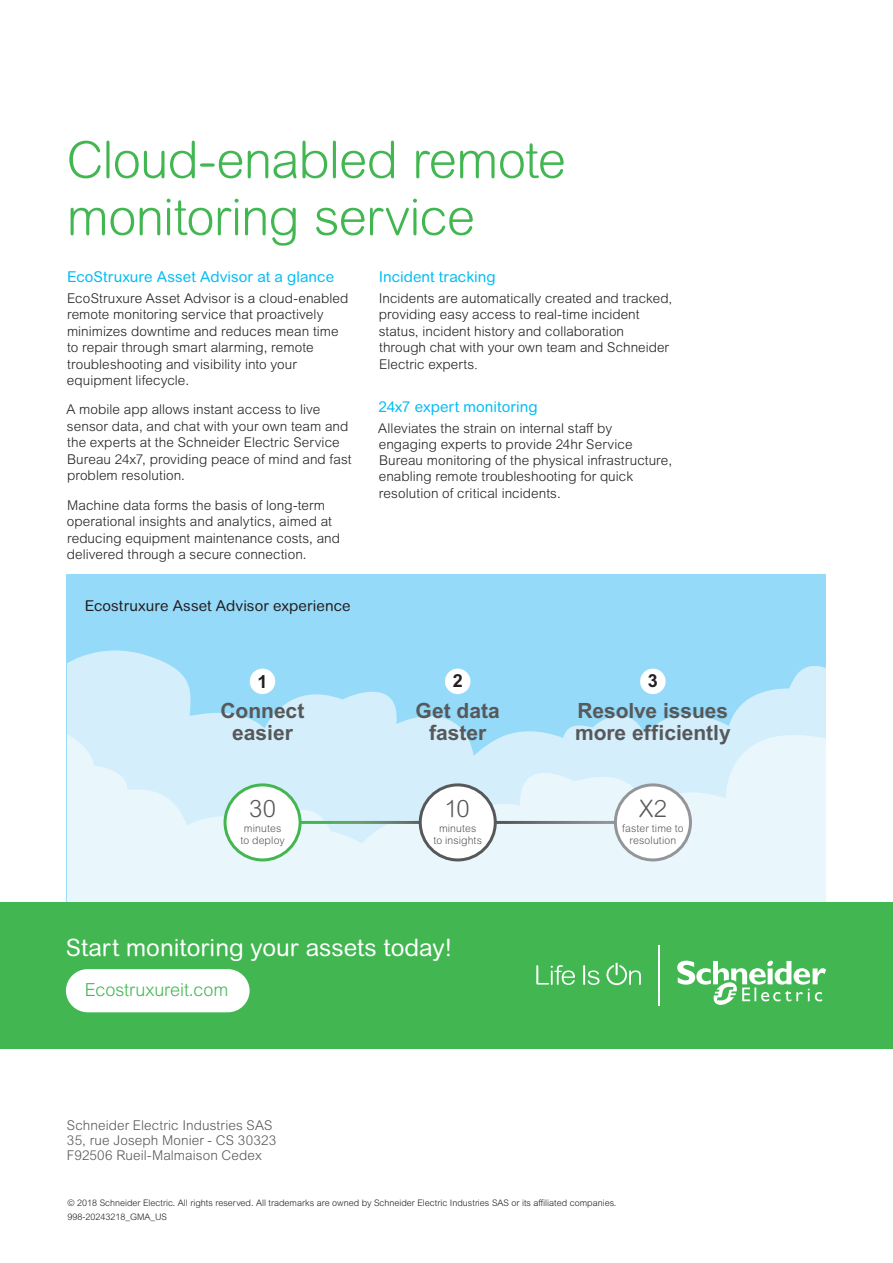
<style>
.page{position:relative;width:893px;height:1263px;background:#fff}
.page>*{position:absolute;margin:0;border:0;box-sizing:border-box;transform-origin:0 0}
.t1{font:300 51px/57px "Arial Rounded MT Pro";letter-spacing:-.015em;color:#42b751}
.t2{font:24px "Arial Rounded MT Pro";color:#fff}
.t3{font:300 24px "Arial Rounded MT Pro";color:#57585a}
.t4{font:700 21px/22.5px "Arial MT Pro";color:#57585a;text-align:center}
.t5{font:300 18px "Arial MT Pro";letter-spacing:-.005em;color:#42b751}
.t6{font:700 18px "Arial MT Pro";color:#231f20}
.t7{font:15px "Arial Rounded MT Pro";letter-spacing:.005em;color:#01bdf2}
.t8{font:15px "Arial Rounded MT Pro";letter-spacing:.005em;color:#231f20}
.t9{font:300 13.5px/16.5px "Arial MT Std";letter-spacing:.005em;color:#231f20}
.t10{font:300 13.5px/16.5px "Arial Rounded MT Pro";letter-spacing:.005em;color:#231f20}
.t11{font:300 13.5px/15px "Arial MT Std";letter-spacing:.005em;color:#57585a}
.t12{font:300 10.5px/12px "Arial Rounded MT Pro";letter-spacing:.015em;color:#57585a;text-align:center}
.t13{font:300 9px/13.8px "Arial MT Std";color:#231f20}
</style>
<div class="page">
<div style="left:67px;top:574px;width:759px;height:340px;background:#95daf8"></div>
<svg style="left:67px;top:650px;width:759px;height:68px"></svg>
<svg style="left:67px;top:718px;width:759px;height:184px;background:#def2fb"></svg>
<div style="left:0;top:902px;width:893px;height:147px;background:#42b751"></div>
<svg style="left:536px;top:965px;width:39px;height:20px"></svg>
<svg style="left:583px;top:965px;width:17px;height:20px"></svg>
<svg style="left:606px;top:963px;width:35px;height:22px"></svg>
<hr style="left:659px;top:945px;width:1px;height:60px;background:#fff">
<svg style="left:677px;top:960px;width:149px;height:45px"></svg>
<div style="left:66px;top:969px;width:184px;height:43px;background:#fff;border-radius:22px"></div>
<div style="left:250px;top:669px;width:25px;height:25px;background:#fff;border-radius:50%"></div>
<div style="left:445px;top:669px;width:25px;height:25px;background:#fff;border-radius:50%"></div>
<div style="left:640px;top:669px;width:26px;height:25px;background:#fff;border-radius:50%"></div>
<hr style="left:291px;top:821px;width:133px;height:3px;background:#fff">
<hr style="left:491px;top:821px;width:134px;height:3px;background:#fff">
<div style="left:225px;top:785px;width:75px;height:75px;background:#fff;border-radius:50%"></div>
<div style="left:224px;top:783px;width:78px;height:78px;border:3px solid #42b751;border-radius:50%"></div>
<div style="left:420px;top:785px;width:75px;height:75px;background:#fff;border-radius:50%"></div>
<div style="left:419px;top:783px;width:78px;height:78px;border:3px solid #57585a;border-radius:50%"></div>
<div style="left:615px;top:785px;width:75px;height:75px;background:#fff;border-radius:50%"></div>
<div style="left:614px;top:783px;width:78px;height:78px;border:3px solid #939598;border-radius:50%"></div>
<h1 class="t1" style="left:67px;top:133px;width:501px">Cloud-enabled remote monitoring service</h1>
<p class="t7" style="left:379px;top:267px;width:118px">Incident tracking</p>
<p class="t10" style="left:379px;top:290px;width:295px">Incidents are automatically created and tracked, providing easy access to real-time incident status, incident history and collaboration through chat with your own team and Schneider Electric experts.</p>
<p class="t7" style="left:378px;top:398px;width:161px">24x7 expert monitoring</p>
<p class="t9" style="left:378px;top:421px;width:295px">Alleviates the strain on internal staff by engaging experts to provide 24hr Service Bureau monitoring of the physical infrastructure, enabling remote troubleshooting for quick resolution of critical incidents.</p>
<p class="t7" style="left:67px;top:267px;width:269px">EcoStruxure Asset Advisor at a glance</p>
<p class="t9" style="left:67px;top:290px;width:283px">EcoStruxure Asset Advisor is a cloud-enabled remote monitoring service that proactively minimizes downtime and reduces mean time to repair through smart alarming, remote troubleshooting and visibility into your equipment lifecycle.</p>
<p class="t9" style="left:66px;top:402px;width:287px">A mobile app allows instant access to live sensor data, and chat with your own team and the experts at the Schneider Electric Service Bureau 24x7, providing peace of mind and fast problem resolution.</p>
<p class="t9" style="left:67px;top:497px;width:275px">Machine data forms the basis of long-term operational insights and analytics, aimed at reducing equipment maintenance costs, and delivered through a secure connection.</p>
<p class="t8" style="left:85px;top:597px;width:267px">Ecostruxure Asset Advisor experience</p>
<h3 class="t6" style="left:258px;top:671px;width:12px">1</h3>
<h3 class="t6" style="left:453px;top:670px;width:12px">2</h3>
<h3 class="t6" style="left:648px;top:670px;width:12px">3</h3>
<h3 class="t4" style="left:221px;top:700px;width:85px">Connect easier</h3>
<h3 class="t4" style="left:416px;top:700px;width:86px">Get data faster</h3>
<h3 class="t4" style="left:575px;top:700px;width:157px;text-align:left">Resolve issues more efficiently</h3>
<h2 class="t3" style="left:249px;top:795px;width:28px">30</h2>
<p class="t12" style="left:240px;top:823px;width:46px">minutes to deploy</p>
<h2 class="t3" style="left:444px;top:795px;width:27px">10</h2>
<p class="t12" style="left:433px;top:823px;width:50px">minutes to insights</p>
<h2 class="t2" style="left:66px;top:934px;width:388px">Start monitoring your assets today!</h2>
<h3 class="t5" style="left:85px;top:978px;width:145px">Ecostruxureit.com</h3>
<p class="t11" style="left:67px;top:1118px;width:211px">Schneider Electric Industries SAS<br>35, rue Joseph Monier - CS 30323<br>F92506 Rueil-Malmaison Cedex</p>
<h2 class="t3" style="left:639px;top:795px;width:30px">X2</h2>
<p class="t12" style="left:622px;top:823px;width:63px">faster time to resolution</p>
<p class="t13" style="left:68px;top:1196px;width:550px">© 2018 Schneider Electric. All rights reserved. All trademarks are owned by Schneider Electric Industries SAS or its affiliated companies.<br>998-20243218_GMA_US</p>
</div>
